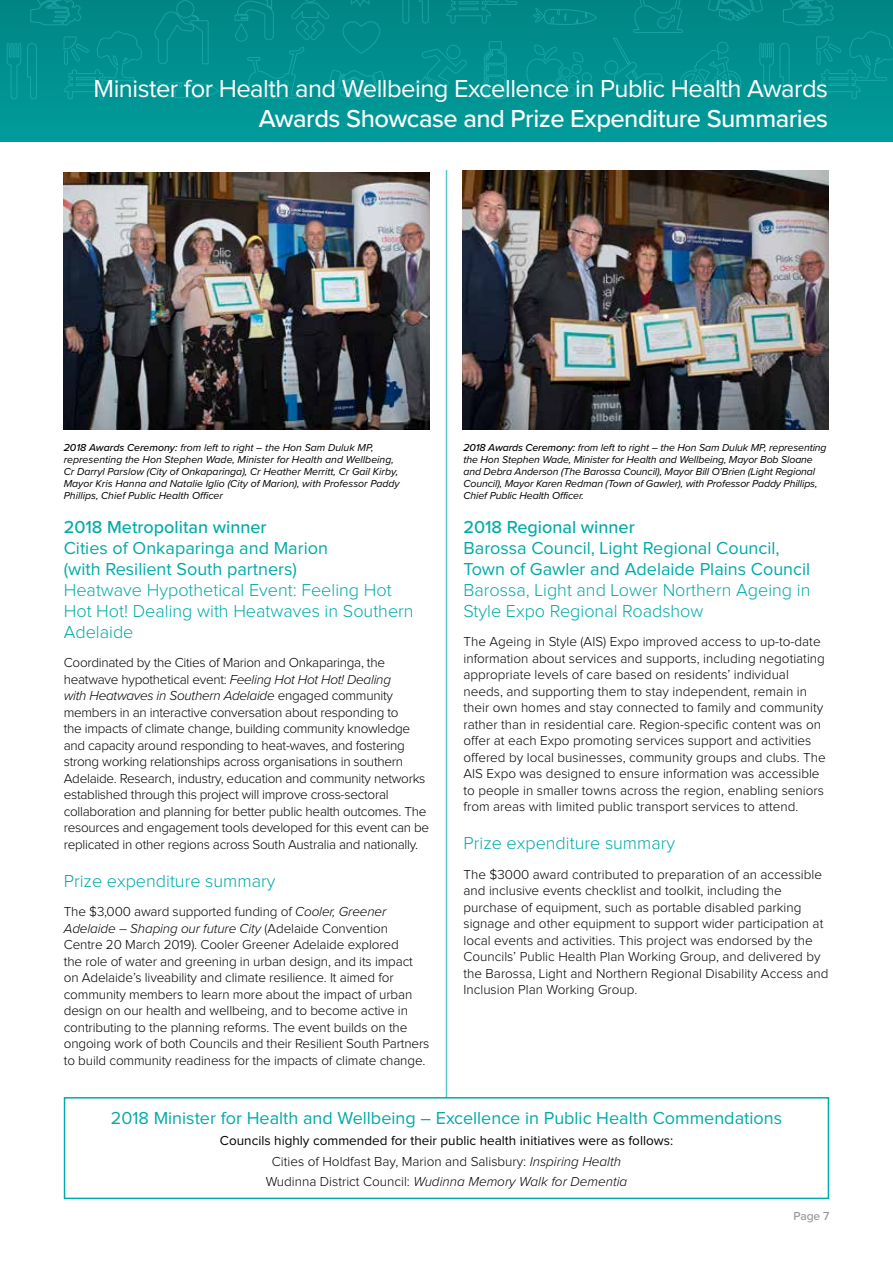
<style>
.page{position:relative;width:893px;height:1263px;background:#fff}
.page>*{position:absolute;margin:0;border:0;box-sizing:border-box;transform-origin:0 0}
.t1{font:25.5px "Proxima Nova";letter-spacing:-.02em;color:#fff}
.t2{font:500 25.5px "Proxima Nova";letter-spacing:-.02em;color:#fff}
.t3{font:18px/21px "Proxima Nova";color:#00aba9}
.t4{font:300 18px/21px "Proxima Nova";color:#00aba9}
.t5{font:500 18px "Proxima Nova";color:#00aba9}
.t6{font:300 13.5px/16.5px "Proxima Nova";letter-spacing:-.01em;color:#000}
.t7{font:13.5px/20.7px "Proxima Nova";color:#000;text-align:center}
.t8{font:500 12px "Proxima Nova";color:#939598}
.t9{font:italic 10.5px/12px "Proxima Nova";letter-spacing:-.01em;color:#000}
.s1{font-weight:500}
.s2{font-style:italic}
.s3{font-weight:300}
.s4{font-weight:300;font-style:italic}
</style>
<div class="page">
<div style="left:0;top:0;width:893px;height:141px;background:#009897"></div>
<svg style="left:6px;top:0;width:753px;height:100px"></svg>
<svg style="left:759px;top:0;width:134px;height:100px"></svg>
<img style="left:463px;top:170px;width:365px;height:259px">
<img style="left:64px;top:172px;width:365px;height:257px">
<div style="left:64px;top:1097px;width:765px;height:102px;border:2px solid #00aba9"></div>
<hr style="left:446px;top:170px;width:1px;height:927px;background:#00aba9">
<h1 class="t1" style="left:94px;top:74px;width:736px">Minister for Health and Wellbeing Excellence in Public Health Awards</h1>
<h1 class="t2" style="left:259px;top:99px;width:571px">Awards Showcase and Prize Expenditure Summaries</h1>
<p class="t9" style="left:64px;top:441px;width:337px"><span class="s1">2018 Awards Ceremony:</span> from left to right – the Hon Sam Duluk MP, representing the Hon Stephen Wade, Minister for Health and Wellbeing, Cr Darryl Parslow (City of Onkaparinga), Cr Heather Merritt, Cr Gail Kirby, Mayor Kris Hanna and Natalie Iglio (City of Marion), with Professor Paddy Phillips, Chief Public Health Officer</p>
<h2 class="t5" style="left:64px;top:514px;width:204px">2018 Metropolitan winner</h2>
<h2 class="t3" style="left:64px;top:538px;width:266px">Cities of Onkaparinga and Marion (with Resilient South partners)</h2>
<h2 class="t4" style="left:64px;top:580px;width:351px">Heatwave Hypothetical Event: Feeling Hot<br>Hot Hot! Dealing with Heatwaves in Southern<br>Adelaide</h2>
<p class="t6" style="left:64px;top:655px;width:367px">Coordinated by the Cities of Marion and Onkaparinga, the heatwave hypothetical event: <span class="s2">Feeling Hot Hot Hot! Dealing<br>with Heatwaves in Southern Adelaide</span> engaged community members in an interactive conversation about responding to<br>the impacts of climate change, building community knowledge and capacity around responding to heat-waves, and fostering strong working relationships across organisations in southern Adelaide. Research, industry, education and community networks established through this project will improve cross-sectoral collaboration and planning for better public health outcomes. The resources and engagement tools developed for this event can be replicated in other regions across South Australia and nationally.</p>
<h2 class="t4" style="left:64px;top:871px;width:213px">Prize expenditure summary</h2>
<p class="t6" style="left:64px;top:904px;width:367px">The $3,000 award supported funding of <span class="s2">Cooler, Greener Adelaide – Shaping our future City</span> (Adelaide Convention Centre 20 March 2019). Cooler Greener Adelaide explored<br>the role of water and greening in urban design, and its impact on Adelaide’s liveability and climate resilience. It aimed for community members to learn more about the impact of urban design on our health and wellbeing, and to become active in contributing to the planning reforms. The event builds on the ongoing work of both Councils and their Resilient South Partners to build community readiness for the impacts of climate change.</p>
<p class="t9" style="left:463px;top:441px;width:365px"><span class="s1">2018 Awards Ceremony:</span> from left to right – the Hon Sam Duluk MP, representing the Hon Stephen Wade, Minister for Health and Wellbeing, Mayor Bob Sloane and Debra Anderson (The Barossa Council), Mayor Bill O’Brien (Light Regional Council), Mayor Karen Redman (Town of Gawler), with Professor Paddy Phillips, Chief Public Health Officer.</p>
<h2 class="t5" style="left:463px;top:514px;width:173px">2018 Regional winner</h2>
<h2 class="t3" style="left:463px;top:538px;width:348px">Barossa Council, Light Regional Council,<br>Town of Gawler and Adelaide Plains Council</h2>
<h2 class="t4" style="left:463px;top:580px;width:348px">Barossa, Light and Lower Northern Ageing in<br>Style Expo Regional Roadshow</h2>
<p class="t6" style="left:463px;top:634px;width:364px">The Ageing in Style (AIS) Expo improved access to up-to-date information about services and supports, including negotiating appropriate levels of care based on residents’ individual needs, and supporting them to stay independent, remain in their own homes and stay connected to family and community rather than in residential care. Region-specific content was on offer at each Expo promoting services support and activities offered by local businesses, community groups and clubs. The AIS Expo was designed to ensure information was accessible to people in smaller towns across the region, enabling seniors from areas with limited public transport services to attend.</p>
<h2 class="t4" style="left:463px;top:834px;width:213px">Prize expenditure summary</h2>
<p class="t6" style="left:463px;top:866px;width:367px">The $3000 award contributed to preparation of an accessible and inclusive events checklist and toolkit, including the purchase of equipment, such as portable disabled parking signage and other equipment to support wider participation at local events and activities. This project was endorsed by the Councils’ Public Health Plan Working Group, and delivered by the Barossa, Light and Northern Regional Disability Access and Inclusion Plan Working Group.</p>
<h2 class="t3" style="left:111px;top:1108px;width:673px">2018 Minister for Health and Wellbeing – Excellence in Public Health Commendations</h2>
<p class="t7" style="left:220px;top:1130px;width:455px">Councils highly commended for their public health initiatives were as follows:<br><span class="s3">Cities of Holdfast Bay, Marion and Salisbury:</span> <span class="s4">Inspiring Health<br></span><span class="s3">Wudinna District Council:</span> <span class="s4">Wudinna Memory Walk for Dementia</span></p>
<p class="t8" style="left:794px;top:1207px;width:37px">Page 7</p>
</div>
